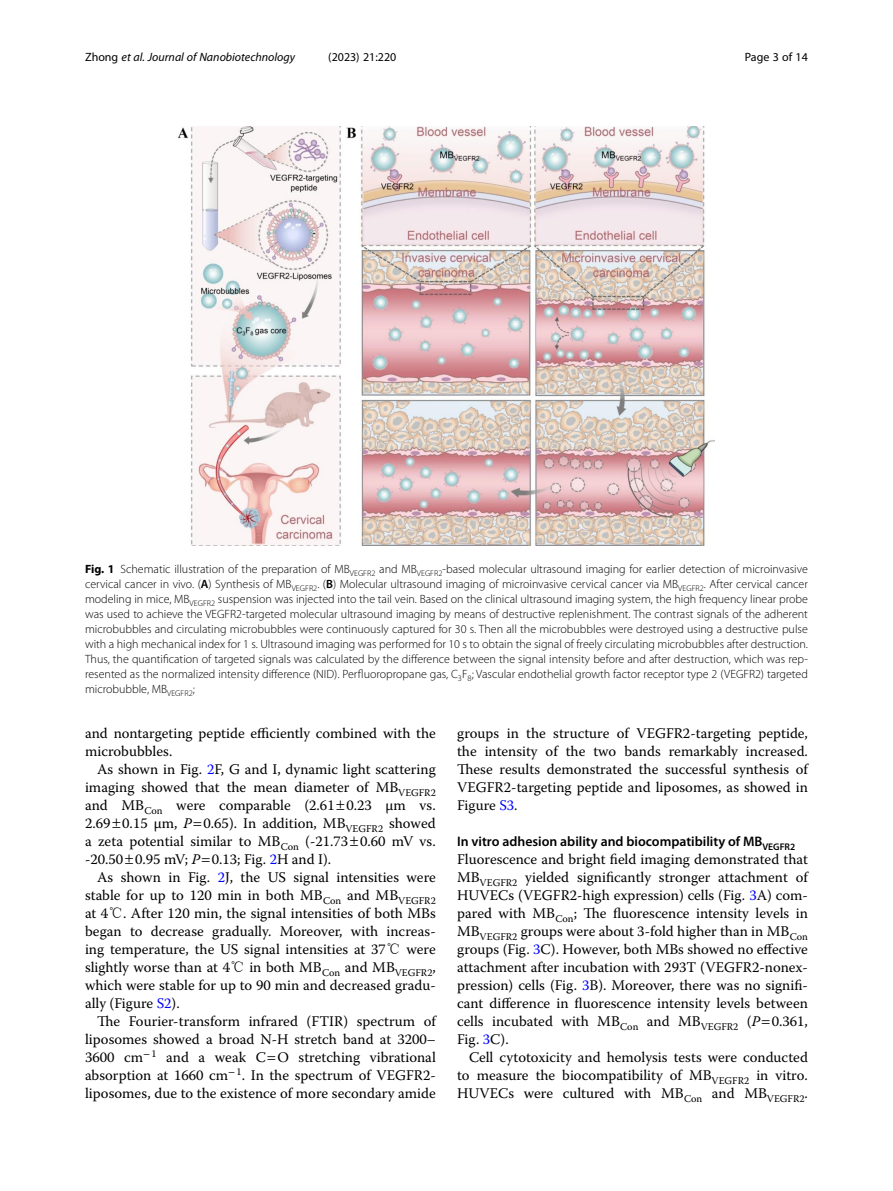
<style>
.page{position:relative;width:893px;height:1191px;background:#fff}
.page>*{position:absolute;margin:0;border:0;box-sizing:border-box;transform-origin:0 0}
.Body_Text_Indent{font:14.7px/18px "Warnock Pro";color:#000;text-align:justify}
.Body_Text{font:14.7px/18px "Warnock Pro";color:#000;text-align:justify}
.Head_2{font:600 13.8px "Myriad Pro";color:#000}
.Figure_Caption{font:300 12px/15px "Myriad Pro";color:#000;text-align:justify}
.t1{font:italic 12px "Myriad Pro";color:#000}
.t2{font:12px "Myriad Pro";color:#000}
.s1{font-style:normal}
.s2{font-weight:700}
.s3{font-weight:600}
.s4{color:#00f}
.s5{font-style:italic}
.s6{font-family:"Sim Sun"}
</style>
<div class="page">
<img style="left:178px;top:126px;width:536px;height:419px">
<p class="t1" style="left:85px;top:50px;width:212px"><span class="s1">Zhong</span> et al. Journal of Nanobiotechnology</p>
<p class="t2" style="left:328px;top:50px;width:70px">(2023) 21:220</p>
<p class="t2" style="left:745px;top:50px;width:65px">Page 3 of 14</p>
<p class="Figure_Caption" style="left:85px;top:561px;width:724px"><span class="s2">Fig. 1</span> Schematic illustration of the preparation of MB<sub>VEGFR2</sub> and MB<sub>VEGFR2</sub>-based molecular ultrasound imaging for earlier detection of microinvasive cervical cancer in vivo. (<span class="s3">A</span>) Synthesis of MB<sub>VEGFR2</sub>. (<span class="s3">B</span>) Molecular ultrasound imaging of microinvasive cervical cancer via MB<sub>VEGFR2</sub>. After cervical cancer modeling in mice, MB<sub>VEGFR2</sub> suspension was injected into the tail vein. Based on the clinical ultrasound imaging system, the high frequency linear probe was used to achieve the VEGFR2-targeted molecular ultrasound imaging by means of destructive replenishment. The contrast signals of the adherent microbubbles and circulating microbubbles were continuously captured for 30 s. Then all the microbubbles were destroyed using a destructive pulse with a high mechanical index for 1 s. Ultrasound imaging was performed for 10 s to obtain the signal of freely circulating microbubbles after destruction.<br>Thus, the quantification of targeted signals was calculated by the difference between the signal intensity before and after destruction, which was rep&shy;resented as the normalized intensity difference (NID). Perfluoropropane gas, C<sub>3</sub>F<sub>8</sub>; Vascular endothelial growth factor receptor type 2 (VEGFR2) targeted microbubble, MB<sub>VEGFR2</sub>;</p>
<p class="Body_Text_Indent" style="left:85px;top:724px;width:352px">and nontargeting peptide efficiently combined with the microbubbles.</p>
<p class="Body_Text_Indent" style="left:85px;top:760px;width:352px;text-indent:12px">As shown in Fig. <span class="s4">2</span>F, G and I, dynamic light scattering imaging showed that the mean diameter of MB<sub>VEGFR2 </sub>and MB<sub>Con</sub> were comparable (2.61 0.23 μm vs.<br>2.69 0.15 μm, <span class="s5">P</span> 0.65). In addition, MB<sub>VEGFR2</sub> showed a zeta potential similar to MB<sub>Con</sub> (-21.73 0.60 mV vs. -20.50 0.95 mV; <span class="s5">P</span> 0.13; Fig. <span class="s4">2</span>H and I).</p>
<p class="Body_Text_Indent" style="left:85px;top:868px;width:352px;text-indent:12px">As shown in Fig. <span class="s4">2</span>J, the US signal intensities were stable for up to 120 min in both MB<sub>Con</sub> and MB<sub>VEGFR2 </sub>at 4<span class="s6">℃</span>. After 120 min, the signal intensities of both MBs began to decrease gradually. Moreover, with increas&shy;ing temperature, the US signal intensities at 37<span class="s6">℃</span> were slightly worse than at 4<span class="s6">℃</span> in both MB<sub>Con</sub> and MB<sub>VEGFR2</sub>, which were stable for up to 90 min and decreased gradu&shy;ally (Figure <span class="s4">S2</span>).</p>
<p class="Body_Text_Indent" style="left:85px;top:1012px;width:352px;text-indent:12px">The Fourier-transform infrared (FTIR) spectrum of liposomes showed a broad N-H stretch band at 3200– 3600 cm<sup>−</sup><sup>1</sup> and a weak C O stretching vibrational absorption at 1660 cm<sup>−</sup><sup>1</sup>. In the spectrum of VEGFR2- liposomes, due to the existence of more secondary amide</p>
<p class="Body_Text_Indent" style="left:457px;top:724px;width:352px">groups in the structure of VEGFR2-targeting peptide, the intensity of the two bands remarkably increased.<br>These results demonstrated the successful synthesis of VEGFR2-targeting peptide and liposomes, as showed in Figure <span class="s4">S3</span>.</p>
<p class="Head_2" style="left:457px;top:833px;width:340px">In vitro adhesion ability and biocompatibility of MB<sub>VEGFR2</sub></p>
<p class="Body_Text" style="left:457px;top:850px;width:352px">Fluorescence and bright field imaging demonstrated that MB<sub>VEGFR2</sub> yielded significantly stronger attachment of HUVECs (VEGFR2-high expression) cells (Fig. <span class="s4">3</span>A) com&shy;pared with MB<sub>Con</sub>; The fluorescence intensity levels in MB<sub>VEGFR2</sub> groups were about 3-fold higher than in MB<sub>Con </sub>groups (Fig. <span class="s4">3</span>C). However, both MBs showed no effective attachment after incubation with 293T (VEGFR2-nonex&shy;pression) cells (Fig. <span class="s4">3</span>B). Moreover, there was no signifi&shy;cant difference in fluorescence intensity levels between cells incubated with MB<sub>Con</sub> and MB<sub>VEGFR2</sub> (<span class="s5">P</span> 0.361, Fig. <span class="s4">3</span>C).</p>
<p class="Body_Text_Indent" style="left:457px;top:1048px;width:352px;text-indent:12px">Cell cytotoxicity and hemolysis tests were conducted to measure the biocompatibility of MB<sub>VEGFR2</sub> in vitro.<br>HUVECs were cultured with MB<sub>Con</sub> and MB<sub>VEGFR2</sub>.</p>
</div>
